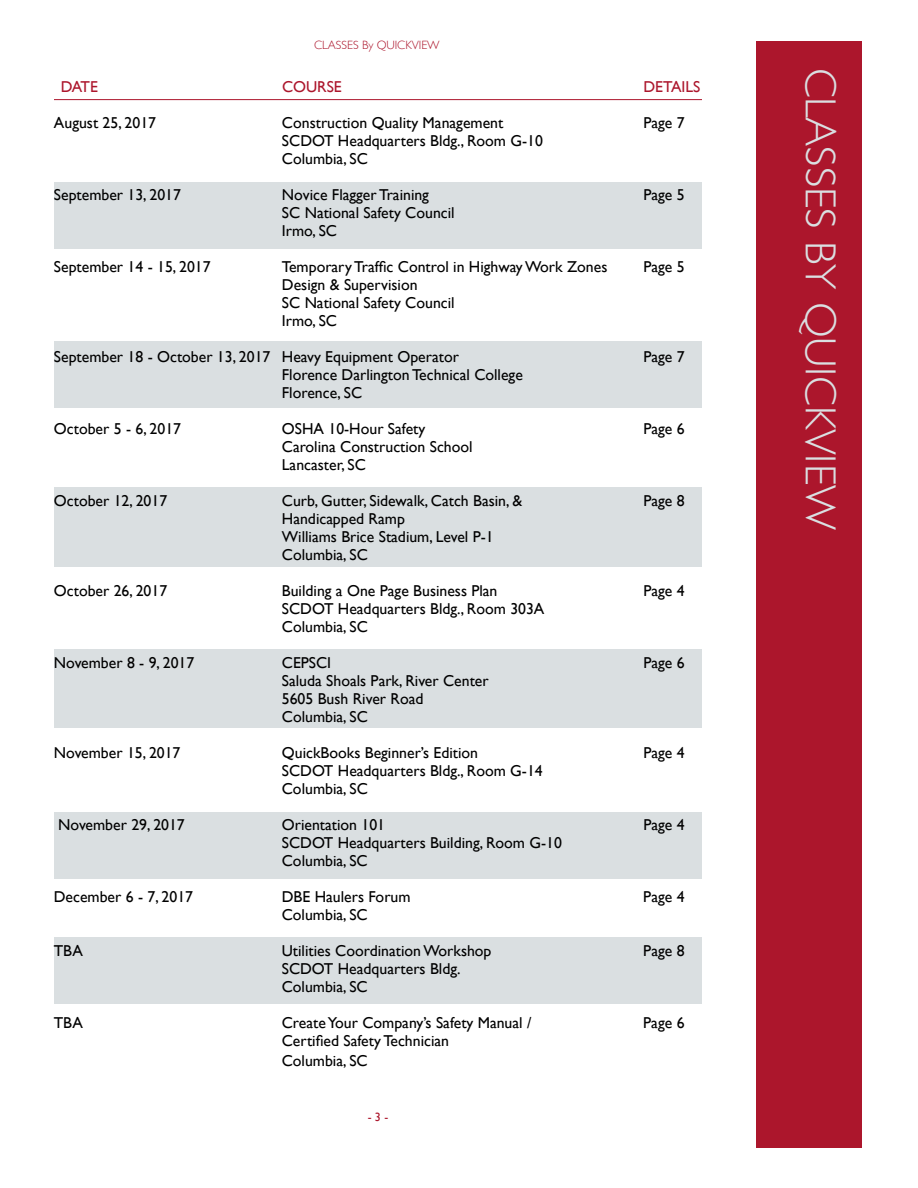
<style>
.page{position:relative;width:918px;height:1188px;background:#fff}
.page>*{position:absolute;margin:0;border:0;box-sizing:border-box;transform-origin:0 0}
.t1{font:300 43.5px "Gill Sans";color:#dadfe1}
.t2{font:15.75px/18px "Gill Sans";color:#000}
.t3{font:15.75px "Gill Sans";color:#ac162c}
.t4{font:300 12px "Gill Sans";color:#ac162c}
.t5{font:12px "Gill Sans";color:#ac162c}
</style>
<div class="page">
<div style="left:54px;top:937px;width:648px;height:67px;background:#dadfe1"></div>
<div style="left:54px;top:812px;width:648px;height:67px;background:#dadfe1"></div>
<div style="left:54px;top:649px;width:648px;height:79px;background:#dadfe1"></div>
<div style="left:54px;top:488px;width:648px;height:79px;background:#dadfe1"></div>
<div style="left:54px;top:341px;width:648px;height:67px;background:#dadfe1"></div>
<div style="left:54px;top:182px;width:648px;height:67px;background:#dadfe1"></div>
<div style="left:756px;top:41px;width:106px;height:1107px;background:#ac162c"></div>
<hr style="left:54px;top:99px;width:648px;height:1px;background:#ac162c">
<p class="t4" style="left:314px;top:38px;width:127px">CLASSES By QUICKVIEW</p>
<p class="t3" style="left:61px;top:77px;width:39px">DATE</p>
<p class="t3" style="left:282px;top:77px;width:61px">COURSE</p>
<p class="t3" style="left:644px;top:77px;width:58px">DETAILS</p>
<p class="t2" style="left:54px;top:113px;width:104px">August 25, 2017</p>
<p class="t2" style="left:282px;top:113px;width:223px">Construction Quality Management</p>
<p class="t2" style="left:643px;top:113px;width:43px">Page 7</p>
<p class="t2" style="left:282px;top:131px;width:262px">SCDOT Headquarters Bldg., Room G-10<br>Columbia, SC</p>
<p class="t2" style="left:54px;top:185px;width:129px">September 13, 2017</p>
<p class="t2" style="left:282px;top:185px;width:149px">Novice Flagger Training</p>
<p class="t2" style="left:643px;top:185px;width:43px">Page 5</p>
<p class="t2" style="left:282px;top:203px;width:174px">SC National Safety Council<br>Irmo, SC</p>
<p class="t2" style="left:54px;top:257px;width:158px">September 14 - 15, 2017</p>
<p class="t2" style="left:282px;top:257px;width:327px">Temporary Traffic Control in Highway Work Zones</p>
<p class="t2" style="left:643px;top:257px;width:43px">Page 5</p>
<p class="t2" style="left:282px;top:275px;width:174px">Design &amp; Supervision<br>SC National Safety Council<br>Irmo, SC</p>
<p class="t2" style="left:54px;top:347px;width:407px">September 18 - October 13, 2017 Heavy Equipment Operator</p>
<p class="t2" style="left:643px;top:347px;width:43px">Page 7</p>
<p class="t2" style="left:282px;top:365px;width:242px">Florence Darlington Technical College<br>Florence, SC</p>
<p class="t2" style="left:54px;top:420px;width:129px">October 5 - 6, 2017</p>
<p class="t2" style="left:282px;top:420px;width:145px">OSHA 10-Hour Safety</p>
<p class="t2" style="left:643px;top:420px;width:43px">Page 6</p>
<p class="t2" style="left:282px;top:438px;width:192px">Carolina Construction School<br>Lancaster, SC</p>
<p class="t2" style="left:54px;top:492px;width:115px">October 12, 2017</p>
<p class="t2" style="left:282px;top:492px;width:242px">Curb, Gutter, Sidewalk, Catch Basin, &amp;</p>
<p class="t2" style="left:643px;top:492px;width:43px">Page 8</p>
<p class="t2" style="left:282px;top:510px;width:213px">Handicapped Ramp<br>Williams Brice Stadium, Level P-1<br>Columbia, SC</p>
<p class="t2" style="left:54px;top:582px;width:115px">October 26, 2017</p>
<p class="t2" style="left:282px;top:582px;width:217px">Building a One Page Business Plan</p>
<p class="t2" style="left:643px;top:582px;width:43px">Page 4</p>
<p class="t2" style="left:282px;top:600px;width:264px">SCDOT Headquarters Bldg., Room 303A<br>Columbia, SC</p>
<p class="t2" style="left:54px;top:654px;width:142px">November 8 - 9, 2017</p>
<p class="t2" style="left:282px;top:654px;width:51px">CEPSCI</p>
<p class="t2" style="left:643px;top:654px;width:43px">Page 6</p>
<p class="t2" style="left:282px;top:672px;width:208px">Saluda Shoals Park, River Center<br>5605 Bush River Road<br>Columbia, SC</p>
<p class="t2" style="left:54px;top:744px;width:128px">November 15, 2017</p>
<p class="t2" style="left:282px;top:744px;width:198px">QuickBooks Beginner’s Edition</p>
<p class="t2" style="left:643px;top:744px;width:43px">Page 4</p>
<p class="t2" style="left:282px;top:762px;width:262px">SCDOT Headquarters Bldg., Room G-14<br>Columbia, SC</p>
<p class="t2" style="left:58px;top:816px;width:128px">November 29, 2017</p>
<p class="t2" style="left:282px;top:816px;width:105px">Orientation 101</p>
<p class="t2" style="left:643px;top:816px;width:43px">Page 4</p>
<p class="t2" style="left:282px;top:834px;width:282px">SCDOT Headquarters Building, Room G-10<br>Columbia, SC</p>
<p class="t2" style="left:54px;top:888px;width:141px">December 6 - 7, 2017</p>
<p class="t2" style="left:282px;top:888px;width:130px">DBE Haulers Forum</p>
<p class="t2" style="left:643px;top:888px;width:43px">Page 4</p>
<p class="t2" style="left:282px;top:906px;width:87px">Columbia, SC</p>
<p class="t2" style="left:54px;top:942px;width:31px">TBA</p>
<p class="t2" style="left:282px;top:942px;width:211px">Utilities Coordination Workshop</p>
<p class="t2" style="left:643px;top:942px;width:43px">Page 8</p>
<p class="t2" style="left:282px;top:960px;width:180px">SCDOT Headquarters Bldg.<br>Columbia, SC</p>
<p class="t2" style="left:54px;top:1014px;width:31px">TBA</p>
<p class="t2" style="left:282px;top:1014px;width:251px">Create Your Company’s Safety Manual /</p>
<p class="t2" style="left:643px;top:1014px;width:43px">Page 6</p>
<p class="t2" style="left:282px;top:1031px;width:169px;line-height:19.8px">Certified Safety Technician<br>Columbia, SC</p>
<p class="t5" style="left:368px;top:1110px;width:22px">- 3 -</p>
<h1 class="t1" style="left:846px;top:68px;width:464px;rotate:90deg">CLASSES BY QUICKVIEW</h1>
</div>
